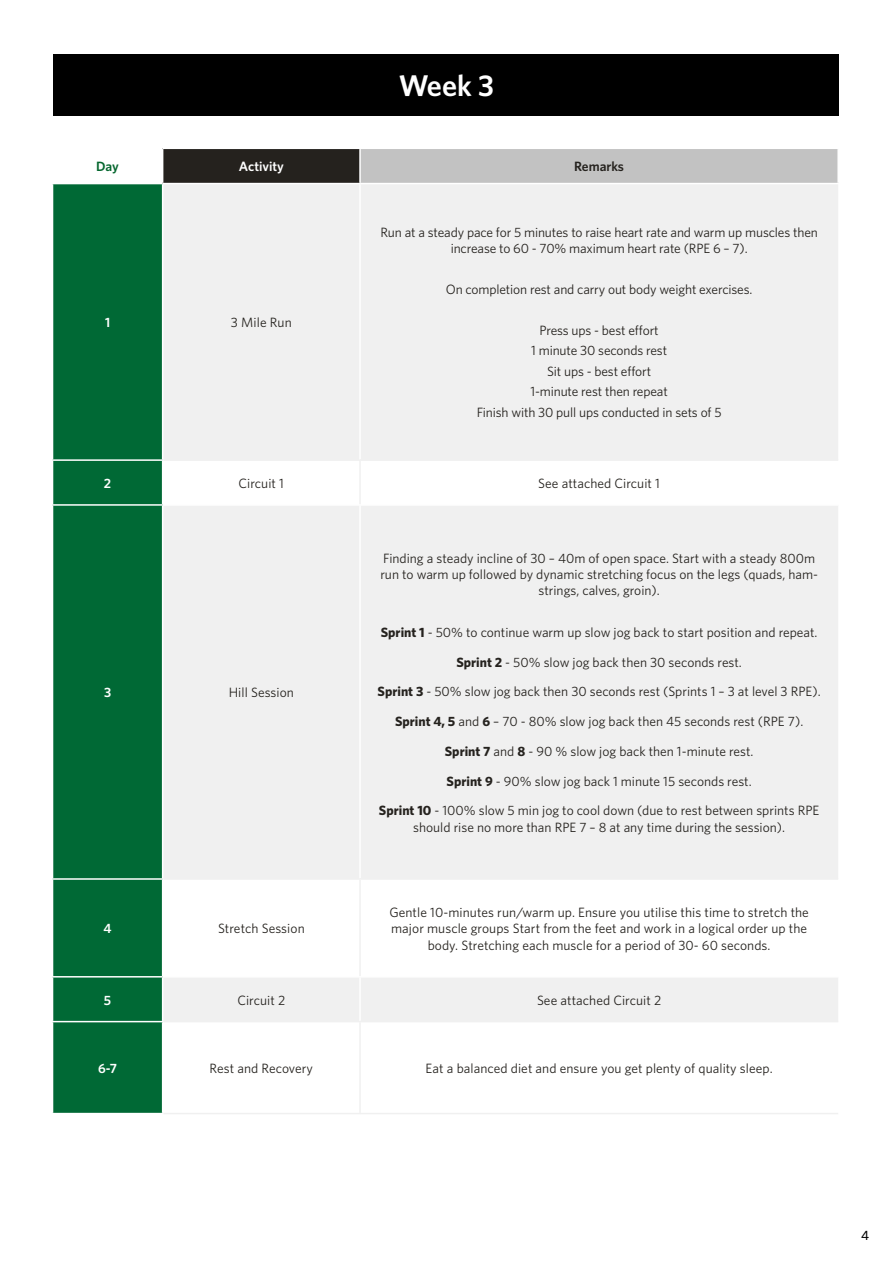
<style>
.page{position:relative;width:893px;height:1263px;background:#fff}
.page>*{position:absolute;margin:0;border:0;box-sizing:border-box;transform-origin:0 0}
.t1{font:600 30px "Whitney";color:#fff}
.t2{font:13.5px/16.2px "Whitney";color:#25221e;text-align:center}
.t3{font:600 13.5px "Whitney";color:#fff}
.t4{font:600 13.5px "Whitney";color:#25221e}
.t5{font:600 13.5px "Whitney";color:#06672f}
.t6{font:500 13.5px "Whitney";color:#000}
.s1{font-weight:700}
</style>
<div class="page">
<div style="left:163px;top:148px;width:197px;height:36px;background:#25221e"></div>
<div style="left:360px;top:148px;width:478px;height:36px;background:#c2c2c2"></div>
<div style="left:53px;top:184px;width:109px;height:929px;background:#006935"></div>
<div style="left:164px;top:184px;width:674px;height:275px;background:#f0f0f0"></div>
<svg style="left:164px;top:506px;width:674px;height:515px;fill:#f0f0f0"></svg>
<hr style="left:163px;top:148px;width:197px;height:1px;background:#fff">
<hr style="left:163px;top:183px;width:197px;height:1px;background:#fff">
<hr style="left:52px;top:459px;width:111px;height:2px;background:#fff">
<hr style="left:52px;top:504px;width:111px;height:2px;background:#fff">
<hr style="left:52px;top:878px;width:111px;height:2px;background:#fff">
<hr style="left:52px;top:976px;width:111px;height:1px;background:#fff">
<hr style="left:52px;top:1021px;width:111px;height:1px;background:#fff">
<hr style="left:163px;top:976px;width:197px;height:1px;background:#fff">
<hr style="left:360px;top:148px;width:479px;height:1px;background:#fff">
<hr style="left:359px;top:149px;width:2px;height:34px;background:#fff">
<hr style="left:360px;top:183px;width:479px;height:1px;background:#fff">
<hr style="left:163px;top:459px;width:197px;height:2px;background:#f0f0f0">
<hr style="left:163px;top:878px;width:197px;height:2px;background:#f0f0f0">
<hr style="left:163px;top:1021px;width:197px;height:1px;background:#f0f0f0">
<hr style="left:359px;top:184px;width:2px;height:275px;background:#fff">
<hr style="left:359px;top:506px;width:2px;height:372px;background:#fff">
<hr style="left:360px;top:976px;width:478px;height:1px;background:#fff">
<hr style="left:359px;top:977px;width:2px;height:44px;background:#fff">
<hr style="left:359px;top:461px;width:2px;height:43px;background:#f0f0f0">
<hr style="left:359px;top:880px;width:2px;height:96px;background:#f0f0f0">
<hr style="left:360px;top:1021px;width:478px;height:1px;background:#f0f0f0">
<hr style="left:359px;top:1022px;width:2px;height:91px;background:#f0f0f0">
<hr style="left:360px;top:459px;width:478px;height:2px;background:#f0f0f0">
<hr style="left:360px;top:878px;width:478px;height:2px;background:#f0f0f0">
<hr style="left:837px;top:149px;width:2px;height:34px;background:#fff">
<hr style="left:163px;top:1113px;width:197px;height:1px;background:#f0f0f0">
<hr style="left:360px;top:1113px;width:478px;height:1px;background:#f0f0f0">
<div style="left:54px;top:54px;width:785px;height:62px;background:#000"></div>
<h1 class="t1" style="left:399px;top:66px;width:97px">Week 3</h1>
<p class="t5" style="left:96px;top:158px;width:24px">Day</p>
<p class="t3" style="left:239px;top:158px;width:46px">Activity</p>
<p class="t4" style="left:574px;top:158px;width:51px">Remarks</p>
<p class="t3" style="left:105px;top:313px;width:7px">1</p>
<p class="t2" style="left:231px;top:314px;width:62px">3 Mile Run</p>
<p class="t2" style="left:380px;top:224px;width:439px">Run at a steady pace for 5 minutes to raise heart rate and warm up muscles then increase to 60 - 70% maximum heart rate (RPE 6 – 7).</p>
<p class="t2" style="left:446px;top:281px;width:308px">On completion rest and carry out body weight exercises.</p>
<p class="t2" style="left:477px;top:320px;width:246px;line-height:20.4px">Press ups - best effort<br>1 minute 30 seconds rest<br>Sit ups - best effort<br>1-minute rest then repeat<br>Finish with 30 pull ups conducted in sets of 5</p>
<p class="t3" style="left:104px;top:474px;width:9px">2</p>
<p class="t2" style="left:239px;top:475px;width:47px">Circuit 1</p>
<p class="t2" style="left:538px;top:475px;width:123px">See attached Circuit 1</p>
<p class="t3" style="left:104px;top:684px;width:9px">3</p>
<p class="t2" style="left:229px;top:684px;width:67px">Hill Session</p>
<p class="t3" style="left:104px;top:920px;width:10px">4</p>
<p class="t2" style="left:218px;top:920px;width:88px">Stretch Session</p>
<p class="t2" style="left:380px;top:550px;width:439px">Finding a steady incline of 30 – 40m of open space. Start with a steady 800m run to warm up followed by dynamic stretching focus on the legs (quads, ham&shy;strings, calves, groin).</p>
<p class="t2" style="left:381px;top:624px;width:438px"><span class="s1">Sprint 1</span> - 50% to continue warm up slow jog back to start position and repeat.</p>
<p class="t2" style="left:456px;top:653px;width:287px"><span class="s1">Sprint 2</span> - 50% slow jog back then 30 seconds rest.</p>
<p class="t2" style="left:378px;top:683px;width:445px"><span class="s1">Sprint 3</span> - 50% slow jog back then 30 seconds rest (Sprints 1 – 3 at level 3 RPE).</p>
<p class="t2" style="left:395px;top:713px;width:410px"><span class="s1">Sprint 4, 5</span> and <span class="s1">6</span> – 70 - 80% slow jog back then 45 seconds rest (RPE 7).</p>
<p class="t2" style="left:445px;top:743px;width:310px"><span class="s1">Sprint 7</span> and <span class="s1">8</span> - 90 % slow jog back then 1-minute rest.</p>
<p class="t2" style="left:447px;top:773px;width:307px"><span class="s1">Sprint 9</span> - 90% slow jog back 1 minute 15 seconds rest.</p>
<p class="t2" style="left:379px;top:802px;width:442px"><span class="s1">Sprint 10</span> - 100% slow 5 min jog to cool down (due to rest between sprints RPE should rise no more than RPE 7 – 8 at any time during the session).</p>
<p class="t2" style="left:389px;top:904px;width:421px">Gentle 10-minutes run/warm up. Ensure you utilise this time to stretch the major muscle groups Start from the feet and work in a logical order up the body. Stretching each muscle for a period of 30- 60 seconds.</p>
<p class="t3" style="left:104px;top:991px;width:9px">5</p>
<p class="t2" style="left:237px;top:991px;width:49px">Circuit 2</p>
<p class="t2" style="left:537px;top:991px;width:126px">See attached Circuit 2</p>
<p class="t3" style="left:98px;top:1059px;width:20px">6-7</p>
<p class="t2" style="left:210px;top:1060px;width:105px">Rest and Recovery</p>
<p class="t2" style="left:426px;top:1060px;width:348px">Eat a balanced diet and ensure you get plenty of quality sleep.</p>
<p class="t6" style="left:861px;top:1227px;width:9px">4</p>
</div>
